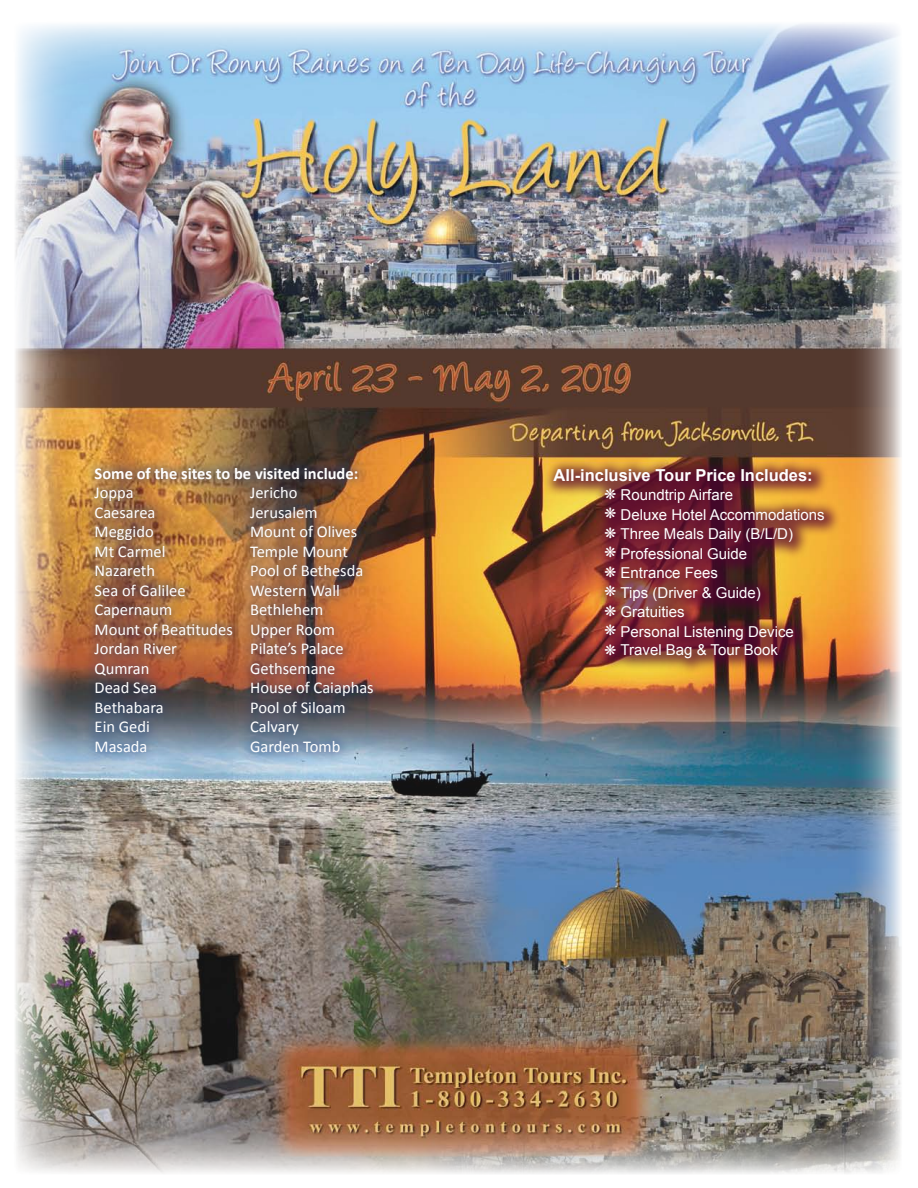
<style>
.page{position:relative;width:918px;height:1188px;background:#fff}
.page>*{position:absolute;margin:0;border:0;box-sizing:border-box;transform-origin:0 0}
.t1{font:16.5px/19.5px "Calibri";color:#fff}
.t2{font:700 16.5px "Calibri";color:#fff}
.t3{font:700 16.5px "Arial";color:#fff}
.t4{font:15px/19.5px "Arial";color:#fff}
</style>
<div class="page">
<img style="left:15px;top:23px;width:887px;height:1151px">
<div style="left:543px;top:457px;width:299px;height:218px;background:#530032;opacity:.7"></div>
<div style="left:83px;top:455px;width:287px;height:310px;background:#163c7c;opacity:.42"></div>
<div style="left:238px;top:475px;width:147px;height:290px;background:#163c7c;opacity:.42"></div>
<svg style="left:605px;top:488px;width:11px;height:11px"></svg>
<svg style="left:605px;top:507px;width:11px;height:11px"></svg>
<svg style="left:605px;top:527px;width:11px;height:11px"></svg>
<svg style="left:605px;top:546px;width:11px;height:11px"></svg>
<svg style="left:605px;top:566px;width:11px;height:11px"></svg>
<svg style="left:605px;top:585px;width:11px;height:11px"></svg>
<svg style="left:605px;top:605px;width:11px;height:11px"></svg>
<svg style="left:605px;top:624px;width:11px;height:11px"></svg>
<svg style="left:605px;top:644px;width:11px;height:11px"></svg>
<p class="t2" style="left:95px;top:463px;width:265px">Some of the sites to be visited include:</p>
<p class="t1" style="left:95px;top:482px;width:140px">Joppa<br>Caesarea<br>Meggido<br>Mt Carmel<br>Nazareth<br>Sea of Galilee<br>Capernaum<br>Mount of Beatitudes<br>Jordan River<br>Qumran<br>Dead Sea<br>Bethabara<br>Ein Gedi<br>Masada</p>
<p class="t1" style="left:250px;top:482px;width:125px">Jericho<br>Jerusalem<br>Mount of Olives<br>Temple Mount<br>Pool of Bethesda<br>Western Wall<br>Bethlehem<br>Upper Room<br>Pilate’s Palace<br>Gethsemane<br>House of Caiaphas<br>Pool of Siloam<br>Calvary<br>Garden Tomb</p>
<p class="t3" style="left:554px;top:464px;width:261px">All-inclusive Tour Price Includes:</p>
<p class="t4" style="left:621px;top:485px;width:206px">Roundtrip Airfare<br>Deluxe Hotel Accommodations<br>Three Meals Daily (B/L/D)<br>Professional Guide<br>Entrance Fees<br>Tips (Driver &amp; Guide)<br>Gratuities<br>Personal Listening Device</p>
<p class="t4" style="left:621px;top:640px;width:159px">Travel Bag &amp; Tour Book</p>
</div>
